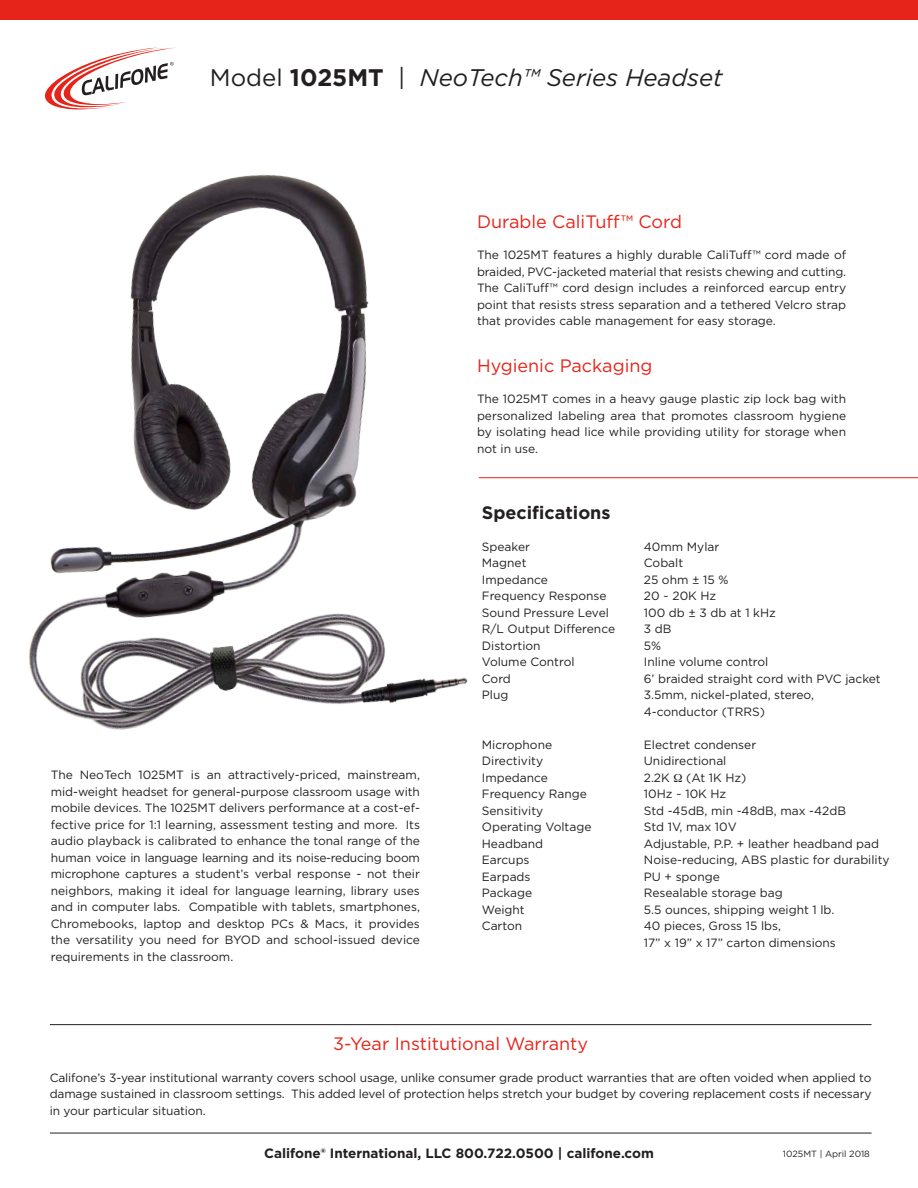
<style>
.page{position:relative;width:918px;height:1188px;background:#fff}
.page>*{position:absolute;margin:0;border:0;box-sizing:border-box;transform-origin:0 0}
.t1{font:italic 24px "Gotham";color:#231f20}
.t2{font:18px "Gotham";color:#e72419}
.t3{font:700 18px "Gotham";color:#231f20}
.t4{font:700 13.5px "Gotham";color:#231f20}
.t5{font:12px/16.5px "Gotham";color:#231f20;text-align:justify}
.t6{font:9px "Gotham";color:#231f20}
.s1{font-style:normal}
.s2{font-weight:700;font-style:normal}
</style>
<div class="page">
<div style="left:0;top:0;width:918px;height:19px;background:#e72419"></div>
<svg style="left:111px;top:47px;width:65px;height:9px"></svg>
<img style="left:29px;top:56px;width:511px;height:674px">
<hr style="left:50px;top:1133px;width:822px;height:1px;background:#231f20">
<hr style="left:50px;top:1024px;width:822px;height:1px;background:#231f20">
<hr style="left:479px;top:477px;width:439px;height:1px;background:#e72419">
<p class="t1" style="left:210px;top:62px;width:514px"><span class="s1">Model</span> <span class="s2">1025MT</span> <span class="s1">|</span> NeoTech™ Series Headset</p>
<p class="t5" style="left:51px;top:766px;width:371px">The NeoTech 1025MT is an attractively-priced, mainstream, mid-weight headset for general-purpose classroom usage with mobile devices. The 1025MT delivers performance at a cost-ef&shy;fective price for 1:1 learning, assessment testing and more. Its audio playback is calibrated to enhance the tonal range of the human voice in language learning and its noise-reducing boom microphone captures a student’s verbal response - not their neighbors, making it ideal for language learning, library uses and in computer labs. Compatible with tablets, smartphones, Chromebooks, laptop and desktop PCs &amp; Macs, it provides the versatility you need for BYOD and school-issued device requirements in the classroom.</p>
<p class="t2" style="left:477px;top:210px;width:207px">Durable CaliTuff™ Cord</p>
<p class="t5" style="left:477px;top:246px;width:371px">The 1025MT features a highly durable CaliTuff™ cord made of braided, PVC-jacketed material that resists chewing and cutting.<br>The CaliTuff™ cord design includes a reinforced earcup entry point that resists stress separation and a tethered Velcro strap that provides cable management for easy storage.</p>
<p class="t2" style="left:477px;top:354px;width:177px">Hygienic Packaging</p>
<p class="t5" style="left:477px;top:390px;width:371px">The 1025MT comes in a heavy gauge plastic zip lock bag with personalized labeling area that promotes classroom hygiene by isolating head lice while providing utility for storage when not in use.</p>
<p class="t3" style="left:482px;top:501px;width:130px">Specifications</p>
<p class="t5" style="left:482px;top:538px;width:50px">Speaker</p>
<p class="t5" style="left:644px;top:538px;width:77px">40mm Mylar</p>
<p class="t5" style="left:482px;top:555px;width:46px">Magnet</p>
<p class="t5" style="left:644px;top:555px;width:41px">Cobalt</p>
<p class="t5" style="left:482px;top:571px;width:68px">Impedance</p>
<p class="t5" style="left:644px;top:571px;width:86px">25 ohm ± 15 %</p>
<p class="t5" style="left:482px;top:588px;width:126px">Frequency Response</p>
<p class="t5" style="left:644px;top:588px;width:74px">20 ~ 20K Hz</p>
<p class="t5" style="left:482px;top:604px;width:129px">Sound Pressure Level</p>
<p class="t5" style="left:644px;top:604px;width:134px">100 db ± 3 db at 1 kHz</p>
<p class="t5" style="left:482px;top:621px;width:135px">R/L Output Difference</p>
<p class="t5" style="left:644px;top:621px;width:29px">3 dB</p>
<p class="t5" style="left:482px;top:637px;width:60px">Distortion</p>
<p class="t5" style="left:644px;top:637px;width:19px">5%</p>
<p class="t5" style="left:482px;top:654px;width:94px">Volume Control</p>
<p class="t5" style="left:644px;top:654px;width:126px">Inline volume control</p>
<p class="t5" style="left:482px;top:670px;width:31px">Cord</p>
<p class="t5" style="left:644px;top:670px;width:238px">6’ braided straight cord with PVC jacket</p>
<p class="t5" style="left:482px;top:687px;width:28px">Plug</p>
<p class="t5" style="left:644px;top:687px;width:172px">3.5mm, nickel-plated, stereo,<br>4-conductor (TRRS)</p>
<p class="t5" style="left:482px;top:736px;width:72px">Microphone</p>
<p class="t5" style="left:644px;top:736px;width:114px">Electret condenser</p>
<p class="t5" style="left:482px;top:753px;width:63px">Directivity</p>
<p class="t5" style="left:644px;top:753px;width:84px">Unidirectional</p>
<p class="t5" style="left:482px;top:769px;width:68px">Impedance</p>
<p class="t5" style="left:644px;top:769px;width:27px">2.2K</p>
<p class="t5" style="left:686px;top:769px;width:62px">(At 1K Hz)</p>
<p class="t5" style="left:482px;top:786px;width:106px">Frequency Range</p>
<p class="t5" style="left:644px;top:786px;width:84px">10Hz ~ 10K Hz</p>
<p class="t5" style="left:482px;top:802px;width:63px">Sensitivity</p>
<p class="t5" style="left:644px;top:802px;width:204px">Std -45dB, min -48dB, max -42dB</p>
<p class="t5" style="left:482px;top:819px;width:111px">Operating Voltage</p>
<p class="t5" style="left:644px;top:819px;width:94px">Std 1V, max 10V</p>
<p class="t5" style="left:482px;top:835px;width:63px">Headband</p>
<p class="t5" style="left:644px;top:835px;width:237px">Adjustable, P.P. + leather headband pad</p>
<p class="t5" style="left:482px;top:852px;width:49px">Earcups</p>
<p class="t5" style="left:644px;top:852px;width:247px">Noise-reducing, ABS plastic for durability</p>
<p class="t5" style="left:482px;top:868px;width:50px">Earpads</p>
<p class="t5" style="left:644px;top:868px;width:77px">PU + sponge</p>
<p class="t5" style="left:482px;top:885px;width:52px">Package</p>
<p class="t5" style="left:644px;top:885px;width:140px">Resealable storage bag</p>
<p class="t5" style="left:482px;top:901px;width:44px">Weight</p>
<p class="t5" style="left:644px;top:901px;width:192px">5.5 ounces, shipping weight 1 lb.</p>
<p class="t5" style="left:482px;top:918px;width:42px">Carton</p>
<p class="t5" style="left:644px;top:918px;width:139px">40 pieces, Gross 15 lbs,</p>
<p class="t5" style="left:644px;top:934px;width:194px">17” x 19” x 17” carton dimensions</p>
<p class="t2" style="left:333px;top:1032px;width:257px">3-Year Institutional Warranty</p>
<p class="t5" style="left:50px;top:1069px;width:823px">Califone’s 3-year institutional warranty covers school usage, unlike consumer grade product warranties that are often voided when applied to damage sustained in classroom settings. This added level of protection helps stretch your budget by covering replacement costs if necessary in your particular situation.</p>
<p class="t4" style="left:264px;top:1144px;width:391px">Califone® International, LLC 800.722.0500 | califone.com</p>
<p class="t6" style="left:783px;top:1148px;width:89px">1025MT | April 2018</p>
</div>
